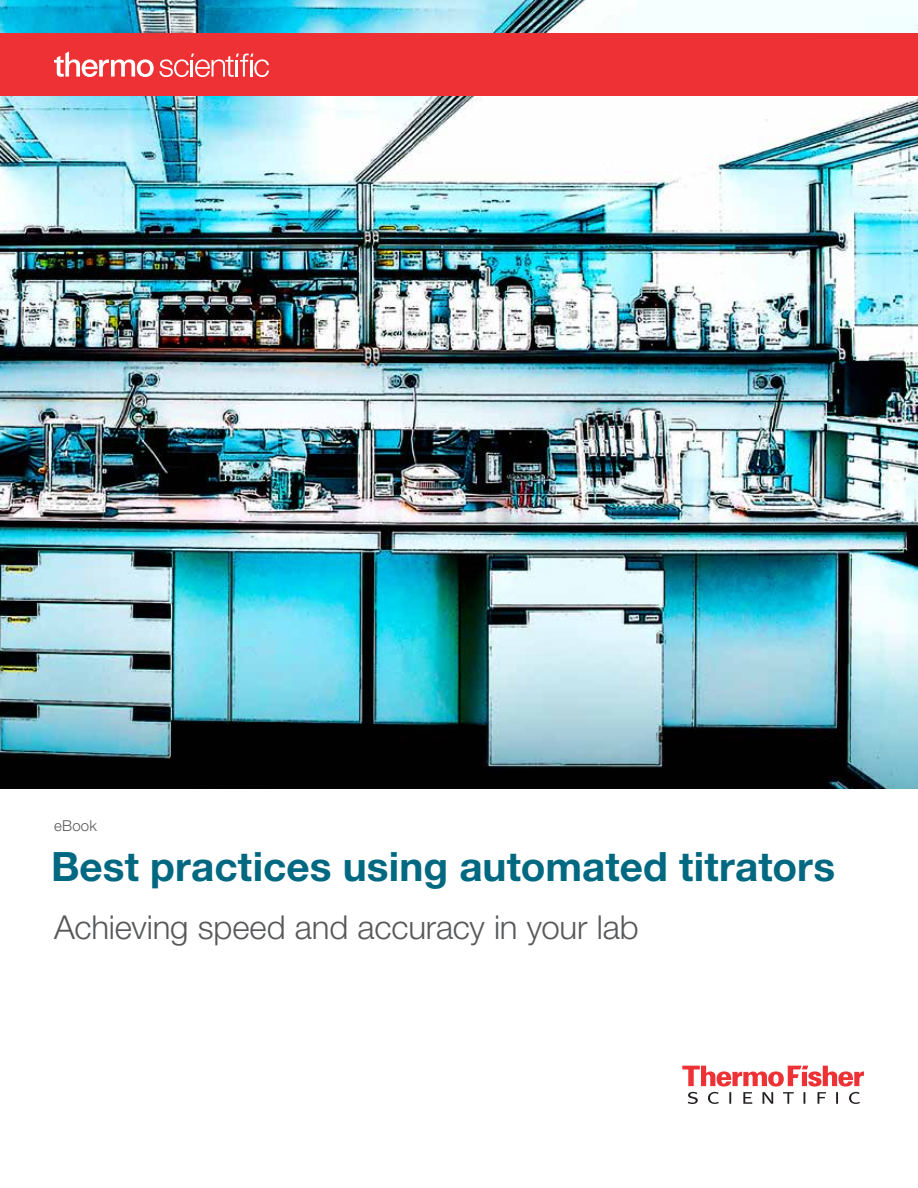
<style>
.page{position:relative;width:918px;height:1188px;background:#fff}
.page>*{position:absolute;margin:0;border:0;box-sizing:border-box;transform-origin:0 0}
.t1{font:700 40.5px "Helvetica Neue LTW1 G";color:#006880}
.t2{font:300 33px "Helvetica Neue LTW1 G";letter-spacing:-.005em;color:#58595b}
.t3{font:300 15px "Helvetica Neue LTW1 G";letter-spacing:.02em;color:#58595b}
</style>
<div class="page">
<img style="left:0;top:0;width:918px;height:789px">
<svg style="left:682px;top:1066px;width:182px;height:38px"></svg>
<div style="left:0;top:33px;width:918px;height:63px;background:#ee3134"></div>
<svg style="left:54px;top:51px;width:215px;height:26px"></svg>
<p class="t3" style="left:54px;top:816px;width:45px">eBook</p>
<p class="t1" style="left:51px;top:842px;width:786px">Best practices using automated titrators</p>
<p class="t2" style="left:54px;top:907px;width:586px">Achieving speed and accuracy in your lab</p>
</div>
